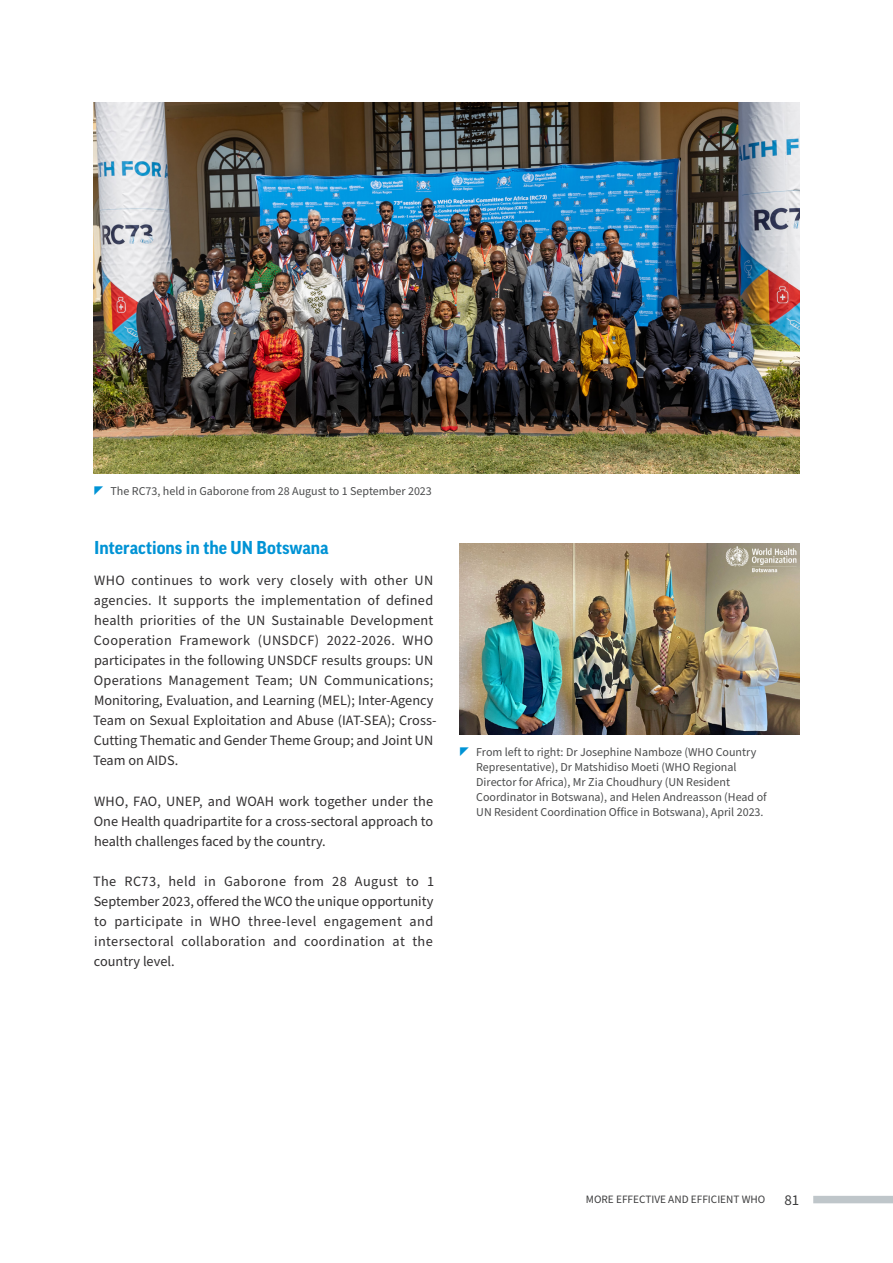
<style>
.page{position:relative;width:893px;height:1263px;background:#fff}
.page>*{position:absolute;margin:0;border:0;box-sizing:border-box;transform-origin:0 0}
.Heading_4{font:700 18px "Good Pro";color:#0093d5}
.t1{font:15px "Source Sans Pro";color:#3e3e3f}
.Body{font:14.25px/20.1px "Source Sans Pro";letter-spacing:.005em;color:#312f30;text-align:justify}
.t2{font:12px/15px "Source Sans Pro";color:#4b4c4d}
.t3{font:11.25px "Source Sans Pro";color:#3e3e3f}
</style>
<div class="page">
<img style="left:459px;top:544px;width:340px;height:191px">
<img style="left:94px;top:102px;width:705px;height:372px">
<div style="left:813px;top:1196px;width:80px;height:7px;background:#bfc6ca"></div>
<p class="t2" style="left:111px;top:484px;width:323px">The RC73, held in Gaborone from 28 August to 1 September 2023</p>
<p class="Heading_4" style="left:94px;top:538px;width:236px">Interactions in the UN Botswana</p>
<p class="Body" style="left:93px;top:570px;width:345px;text-align:left">WHO continues to work very closely with other UN agencies. It supports the implementation of defined health priorities of the UN Sustainable Development Cooperation Framework (UNSDCF) 2022-2026. WHO participates in the following UNSDCF results groups: UN Operations Management Team; UN Communications; Monitoring, Evaluation, and Learning (MEL); Inter-Agency Team on Sexual Exploitation and Abuse (IAT-SEA); Cross-Cutting Thematic and Gender Theme Group; and Joint UN Team on AIDS.</p>
<p class="Body" style="left:94px;top:791px;width:341px">WHO, FAO, UNEP, and WOAH work together under the One Health quadripartite for a cross-sectoral approach to health challenges faced by the country.</p>
<p class="Body" style="left:93px;top:872px;width:343px">The RC73, held in Gaborone from 28 August to 1<br>September 2023, offered the WCO the unique opportunity to participate in WHO three-level engagement and intersectoral collaboration and coordination at the country level.</p>
<p class="t2" style="left:476px;top:744px;width:292px">From left to right: Dr Josephine Namboze (WHO Country Representative), Dr Matshidiso Moeti (WHO Regional Director for Africa), Mr Zia Choudhury (UN Resident Coordinator in Botswana), and Helen Andreasson (Head of UN Resident Coordination Office in Botswana), April 2023.</p>
<p class="t3" style="left:586px;top:1192px;width:181px">MORE EFFECTIVE AND EFFICIENT WHO</p>
<p class="t1" style="left:784px;top:1189px;width:16px">81</p>
</div>
